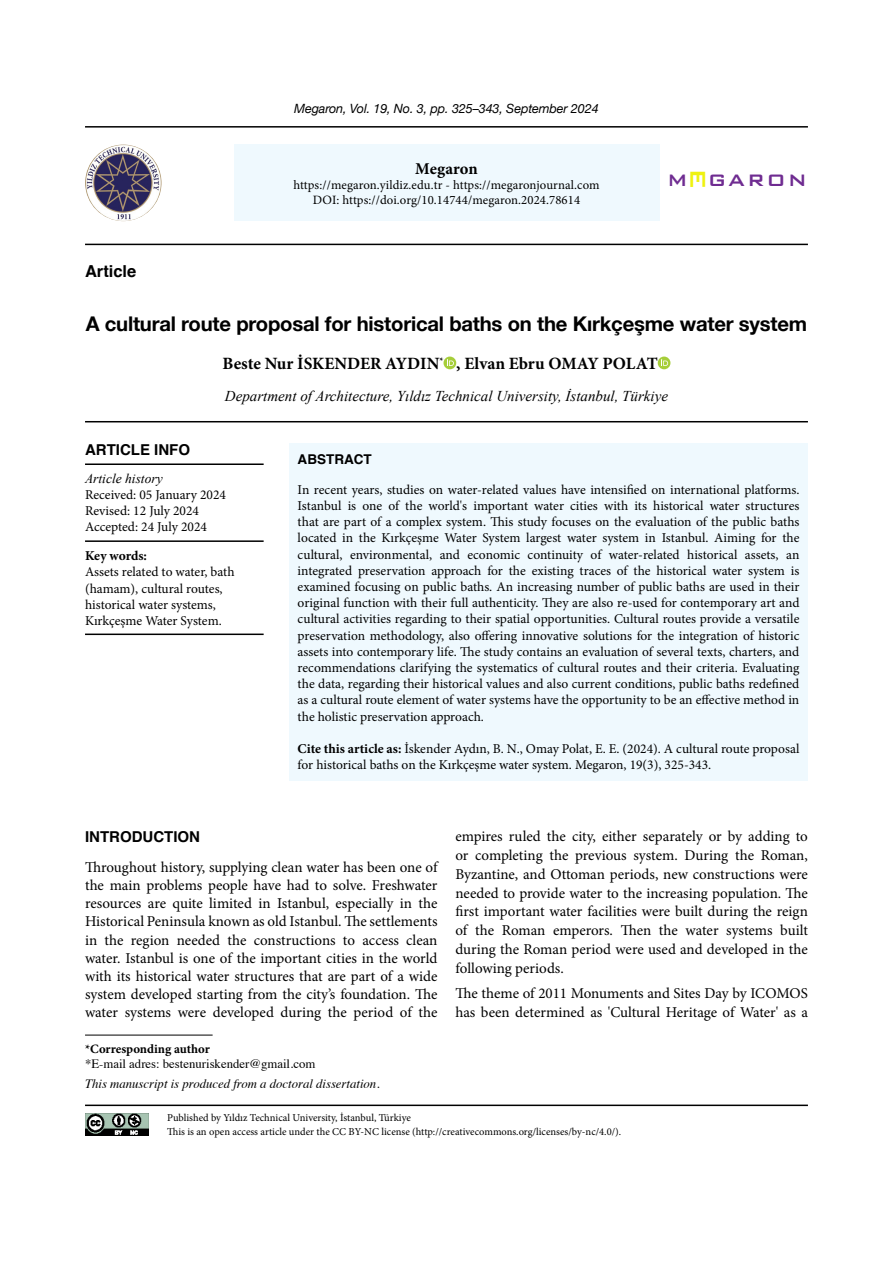
<style>
.page{position:relative;width:893px;height:1263px;background:#fff}
.page>*{position:absolute;margin:0;border:0;box-sizing:border-box;transform-origin:0 0}
.t1{font:500 28.5px "Bank Gothic BT";color:#eff210}
.t2{font:500 22.2px "Bank Gothic BT";letter-spacing:.08em;color:#6f2c91}
.t3{font:700 20.25px "Helvetica Neue";letter-spacing:-.01em;color:#000}
.t4{font:700 17.25px "Minion Pro";color:#000}
.t5{font:700 16.5px "Minion Pro";color:#000}
.t6{font:700 16.5px "Helvetica";color:#000}
.t7{font:15px/18px "Minion Pro";color:#000;text-align:justify}
.t8{font:italic 15px "Times New Roman";color:#000}
.t9{font:700 15px "Helvetica";color:#000}
.t10{font:13.5px/16.2px "Minion Pro";color:#000}
.t11{font:italic 13.5px "Times New Roman";color:#000}
.t12{font:700 13.5px "Minion Pro";letter-spacing:-.005em;color:#000}
.t13{font:700 13.5px "Helvetica";color:#000}
.t14{font:12.75px/15.3px "Minion Pro";letter-spacing:.01em;color:#000;text-align:center}
.t15{font:italic 12.75px "Times";color:#000}
.t16{font:italic 12.75px "Helvetica Neue";letter-spacing:-.01em;color:#000}
.t17{font:12.75px "Times";color:#000}
.t18{font:700 12.75px "Minion Pro";color:#000}
.t19{font:10.5px/14.5px "Minion Pro";color:#000}
.s1{font-weight:700}
</style>
<div class="page">
<hr style="left:85px;top:126px;width:723px;height:2px;background:#000">
<div style="left:234px;top:145px;width:425px;height:76px;background:#eff9fe"></div>
<img style="left:85px;top:145px;width:77px;height:76px;border-radius:38px">
<hr style="left:85px;top:244px;width:723px;height:1px;background:#000">
<hr style="left:85px;top:1104px;width:723px;height:2px;background:#000">
<hr style="left:85px;top:1035px;width:128px;height:1px;background:#000">
<img style="left:85px;top:1113px;width:64px;height:22px">
<div style="left:443px;top:357px;width:13px;height:12px;background:#a6ce3a;border-radius:50%"></div>
<svg style="left:447px;top:359px;width:7px;height:7px"></svg>
<div style="left:658px;top:357px;width:12px;height:12px;background:#a6ce3a;border-radius:50%"></div>
<svg style="left:661px;top:359px;width:7px;height:7px"></svg>
<div style="left:289px;top:444px;width:519px;height:337px;background:#eff9fe"></div>
<hr style="left:85px;top:421px;width:723px;height:1px;background:#000">
<hr style="left:85px;top:463px;width:179px;height:2px;background:#000">
<hr style="left:85px;top:633px;width:179px;height:2px;background:#000">
<hr style="left:85px;top:540px;width:179px;height:2px;background:#000">
<p class="t6" style="left:85px;top:258px;width:53px">Article</p>
<p class="t16" style="left:294px;top:100px;width:306px">Megaron, Vol. 19, No. 3, pp. 325–343, September 2024</p>
<p class="t5" style="left:415px;top:157px;width:64px">Megaron</p>
<p class="t14" style="left:293px;top:177px;width:308px">https://megaron.yildiz.edu.tr - https://megaronjournal.com<br>DOI: https://doi.org/10.14744/megaron.2024.78614</p>
<h2 class="t2" style="left:667px;top:168px;width:22px">M</h2>
<h1 class="t1" style="left:714px;top:168px;width:23px;rotate:90deg">E</h1>
<h2 class="t2" style="left:708px;top:168px;width:101px">GARON</h2>
<h3 class="t3" style="left:86px;top:308px;width:723px">A cultural route proposal for historical baths on the Kırkçeşme water system</h3>
<p class="t4" style="left:222px;top:352px;width:437px">Beste Nur İSKENDER AYDIN<sup>*</sup> , Elvan Ebru OMAY POLAT</p>
<p class="t8" style="left:225px;top:386px;width:445px">Department of Architecture, Yıldız Technical University, İstanbul, Türkiye</p>
<p class="t9" style="left:85px;top:438px;width:107px">ARTICLE INFO</p>
<p class="t11" style="left:85px;top:469px;width:79px">Article history</p>
<p class="t10" style="left:85px;top:487px;width:143px">Received: 05 January 2024<br>Revised: 12 July 2024<br>Accepted: 24 July 2024</p>
<p class="t12" style="left:85px;top:546px;width:63px">Key words:</p>
<p class="t10" style="left:85px;top:564px;width:151px">Assets related to water, bath (hamam), cultural routes, historical water systems,<br>Kırkçeşme Water System.</p>
<p class="t13" style="left:298px;top:448px;width:76px">ABSTRACT</p>
<p class="t10" style="left:298px;top:481px;width:503px;text-align:justify">In recent years, studies on water-related values have intensified on international platforms.<br>Istanbul is one of the world's important water cities with its historical water structures that are part of a complex system. This study focuses on the evaluation of the public baths located in the Kırkçeşme Water System largest water system in Istanbul. Aiming for the cultural, environmental, and economic continuity of water-related historical assets, an integrated preservation approach for the existing traces of the historical water system is examined focusing on public baths. An increasing number of public baths are used in their original function with their full authenticity. They are also re-used for contemporary art and cultural activities regarding to their spatial opportunities. Cultural routes provide a versatile preservation methodology, also offering innovative solutions for the integration of historic assets into contemporary life. The study contains an evaluation of several texts, charters, and recommendations clarifying the systematics of cultural routes and their criteria. Evaluating the data, regarding their historical values and also current conditions, public baths redefined as a cultural route element of water systems have the opportunity to be an effective method in the holistic preservation approach.</p>
<p class="t10" style="left:298px;top:741px;width:503px"><span class="s1">Cite this article as:</span> İskender Aydın, B. N., Omay Polat, E. E. (2024). A cultural route proposal for historical baths on the Kırkçeşme water system. Megaron, 19(3), 325-343.</p>
<p class="t9" style="left:85px;top:824px;width:116px">INTRODUCTION</p>
<p class="t7" style="left:85px;top:859px;width:354px">Throughout history, supplying clean water has been one of the main problems people have had to solve. Freshwater resources are quite limited in Istanbul, especially in the Historical Peninsula known as old Istanbul. The settlements in the region needed the constructions to access clean water. Istanbul is one of the important cities in the world with its historical water structures that are part of a wide system developed starting from the city’s foundation. The water systems were developed during the period of the</p>
<p class="t7" style="left:455px;top:827px;width:354px;line-height:18.8px">empires ruled the city, either separately or by adding to or completing the previous system. During the Roman, Byzantine, and Ottoman periods, new constructions were needed to provide water to the increasing population. The first important water facilities were built during the reign of the Roman emperors. Then the water systems built during the Roman period were used and developed in the following periods.</p>
<p class="t7" style="left:455px;top:984px;width:354px;line-height:18.8px">The theme of 2011 Monuments and Sites Day by ICOMOS has been determined as 'Cultural Heritage of Water' as a</p>
<p class="t18" style="left:85px;top:1040px;width:126px">*Corresponding author</p>
<p class="t17" style="left:85px;top:1052px;width:232px">*E-mail adres: bestenuriskender@gmail.com</p>
<p class="t15" style="left:85px;top:1072px;width:296px">This manuscript is produced from a doctoral dissertation.</p>
<p class="t19" style="left:167px;top:1110px;width:456px">Published by Yıldız Technical University, İstanbul, Türkiye<br>This is an open access article under the CC BY-NC license (http://creativecommons.org/licenses/by-nc/4.0/).</p>
</div>
